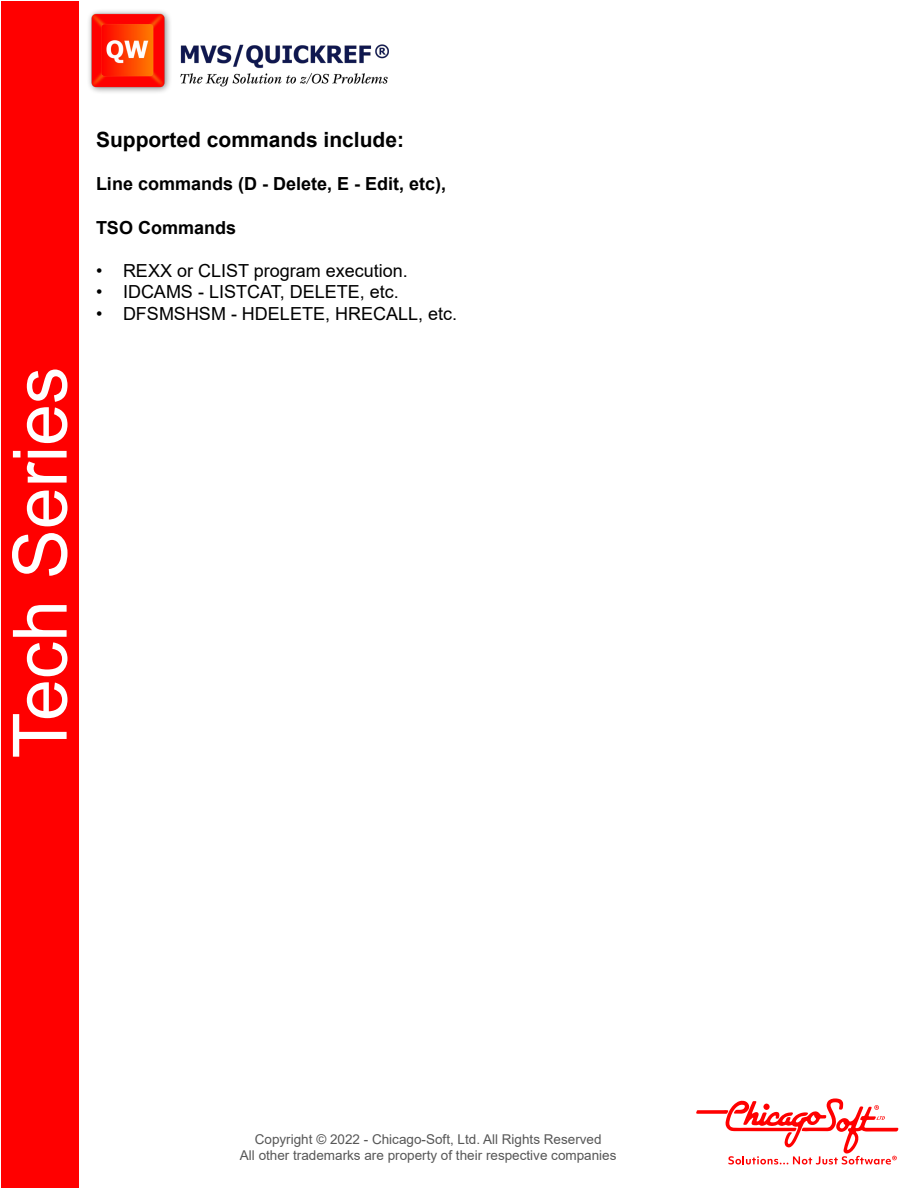
<style>
.page{position:relative;width:918px;height:1188px;background:#fff}
.page>*{position:absolute;margin:0;border:0;box-sizing:border-box;transform-origin:0 0}
.t1{font:75px "Arial";color:#fff}
.t2{font:700 21px "Arial";color:#000}
.t3{font:18px "Arial";color:#000}
.t4{font:700 18px "Arial";color:#000}
.t5{font:13.5px/16.2px "Arial";color:#575757;text-align:center}
</style>
<div class="page">
<img style="left:88px;top:10px;width:301px;height:83px">
<svg style="left:696px;top:1098px;width:202px;height:67px"></svg>
<div style="left:1px;top:1px;width:78px;height:1186px;background:#f00"></div>
<p class="t1" style="left:-11px;top:758px;width:393px;rotate:-90deg">Tech Series</p>
<p class="t2" style="left:96px;top:125px;width:310px">Supported commands include:</p>
<p class="t4" style="left:96px;top:171px;width:352px">Line commands (D - Delete, E - Edit, etc),</p>
<p class="t4" style="left:96px;top:215px;width:142px">TSO Commands</p>
<p class="t3" style="left:96px;top:258px;width:313px">• REXX or CLIST program execution.</p>
<p class="t3" style="left:96px;top:280px;width:304px">• IDCAMS - LISTCAT, DELETE, etc.</p>
<p class="t3" style="left:96px;top:301px;width:363px">• DFSMSHSM - HDELETE, HRECALL, etc.</p>
<p class="t5" style="left:240px;top:1131px;width:378px">Copyright © 2022 - Chicago-Soft, Ltd. All Rights Reserved<br>All other trademarks are property of their respective companies</p>
</div>
